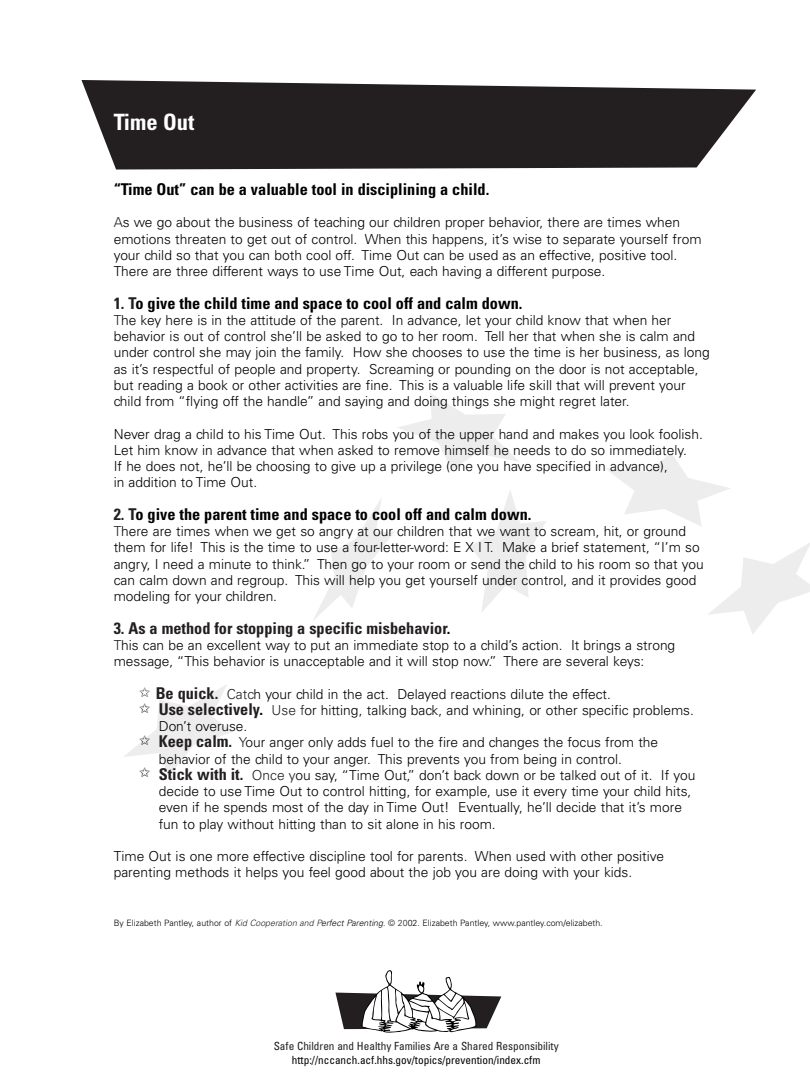
<style>
.page{position:relative;width:810px;height:1080px;background:#fff}
.page>*{position:absolute;margin:0;border:0;box-sizing:border-box;transform-origin:0 0}
.t1{font:700 condensed 22.5px "Univers";color:#fff}
.t2{font:700 condensed 16.25px "Univers";color:#000}
.t3{font:700 condensed 16.25px "Univers";color:#231f20}
.t4{font:300 13.75px/16.2px "Univers";color:#000}
.t5{font:condensed 11.25px "Univers";color:#231f20}
.t6{font:condensed 11.25px "Univers";color:#000}
.t7{font:300 8.75px "Univers";color:#000}
.s1{color:#231f20}
.s2{color:#000}
.s3{font-weight:700;font-stretch:condensed;font-size:16.25px;color:#231f20}
.s4{font-weight:700;font-stretch:condensed;font-size:16.25px}
.s5{font-style:italic;color:#231f20}
.s6{font-style:italic}
</style>
<div class="page">
<svg style="left:81px;top:80px;width:675px;height:90px;background:#403d3e"></svg>
<svg style="left:607px;top:453px;width:123px;height:73px"></svg>
<svg style="left:470px;top:490px;width:76px;height:122px"></svg>
<svg style="left:398px;top:393px;width:120px;height:77px"></svg>
<svg style="left:314px;top:498px;width:80px;height:122px"></svg>
<svg style="left:708px;top:543px;width:102px;height:91px"></svg>
<svg style="left:335px;top:970px;width:166px;height:63px"></svg>
<svg style="left:124px;top:685px;width:108px;height:92px"></svg>
<h1 class="t1" style="left:114px;top:114px;width:82px">Time Out</h1>
<p class="t2" style="left:114px;top:183px;width:377px">“Time Out” can be a valuable tool in disciplining a child.</p>
<p class="t4" style="left:114px;top:216px;width:589px"><span class="s1">A</span>s we go about the business of teaching our children proper behavior, there are times when emotions threaten to get out of control. When this happens, it’s wise to separate yourself from your child so that you can both cool off. Time Out can be used as an effective, positive tool.<br>There are three different ways to use Time Out, each having a different purpose.</p>
<p class="t2" style="left:114px;top:297px;width:410px"><span class="s1">1. T</span>o give the child time and space to cool off and calm down.</p>
<p class="t4" style="left:114px;top:313px;width:598px"><span class="s1">T</span>he key here is in the attitude of the parent. In advance, let your child know that when her behavior is out of control she’ll be asked to go to her room. Tell her that when she is calm and under control she may join the family. How she chooses to use the time is her business, as long as it’s respectful of people and property. Screaming or pounding on the door is not acceptable, but reading a book or other activities are fine. This is a valuable life skill that will prevent your child from “flying off the handle” and saying and doing things she might regret later.</p>
<p class="t4" style="left:114px;top:427px;width:591px">Never drag a child to his Time Out. This robs you of the upper hand and makes you look foolish.<br>Let him know in advance that when asked to remove himself he needs to do so immediately.<br>If he does not, he’ll be choosing to give up a privilege (one you have specified in advance),<br>in addition to Time Out.</p>
<p class="t2" style="left:114px;top:508px;width:419px"><span class="s1">2. T</span>o give the parent time and space to cool off and calm down.</p>
<p class="t4" style="left:114px;top:524px;width:591px"><span class="s1">T</span>here are times when we get so angry at our children that we want to scream, hit, or ground them for life! This is the time to use a four-letter-word: E X I T. Make a brief statement, “I’m so angry, I need a minute to think.” Then go to your room or send the child to his room so that you can calm down and regroup. This will help you get yourself under control, and it provides good modeling for your children.</p>
<p class="t3" style="left:114px;top:622px;width:338px">3. As a method for stopping a specific misbehavior<span class="s2">.</span></p>
<p class="t4" style="left:114px;top:638px;width:563px"><span class="s1">T</span>his can be an excellent way to put an immediate stop to a child’s action. It brings a strong message, “This behavior is unacceptable and it will stop now.” There are several keys:</p>
<p class="t4" style="left:156px;top:687px;width:541px"><span class="s3">Be quick.</span> <span class="s1">Catc</span>h your child in the act. Delayed reactions dilute the effect.<br><span class="s3">Use selectively</span><span class="s4">.</span> <span class="s1">Use f</span>or hitting, talking back, and whining, or other specific problems.<br>Don’t overuse.<br><span class="s3">Keep calm.</span> <span class="s1">Y</span>our anger only adds fuel to the fire and changes the focus from the behavior of the child to your anger. This prevents you from being in control.<br><span class="s3">Stick with it.</span> <span class="s1">Once y</span>ou say, “Time Out,” don’t back down or be talked out of it. If you decide to use Time Out to control hitting, for example, use it every time your child hits, even if he spends most of the day in Time Out! Eventually, he’ll decide that it’s more fun to play without hitting than to sit alone in his room.</p>
<p class="t4" style="left:114px;top:849px;width:552px">Time Out is one more effective discipline tool for parents. When used with other positive parenting methods it helps you feel good about the job you are doing with your kids.</p>
<p class="t7" style="left:114px;top:920px;width:490px">By Elizabeth Pantley, author of <span class="s5">Kid Cooperation and P</span><span class="s6">erfect Parenting</span><span class="s1">. © 20</span>02. Elizabeth Pantley, www.pantley.com/elizabeth.</p>
<p class="t5" style="left:274px;top:1042px;width:286px">Safe Children and Healthy Families Are a Shared Responsibility</p>
<p class="t6" style="left:292px;top:1056px;width:250px">http://nccanch.acf.hhs.gov/topics/prevention/index.cfm</p>
</div>
